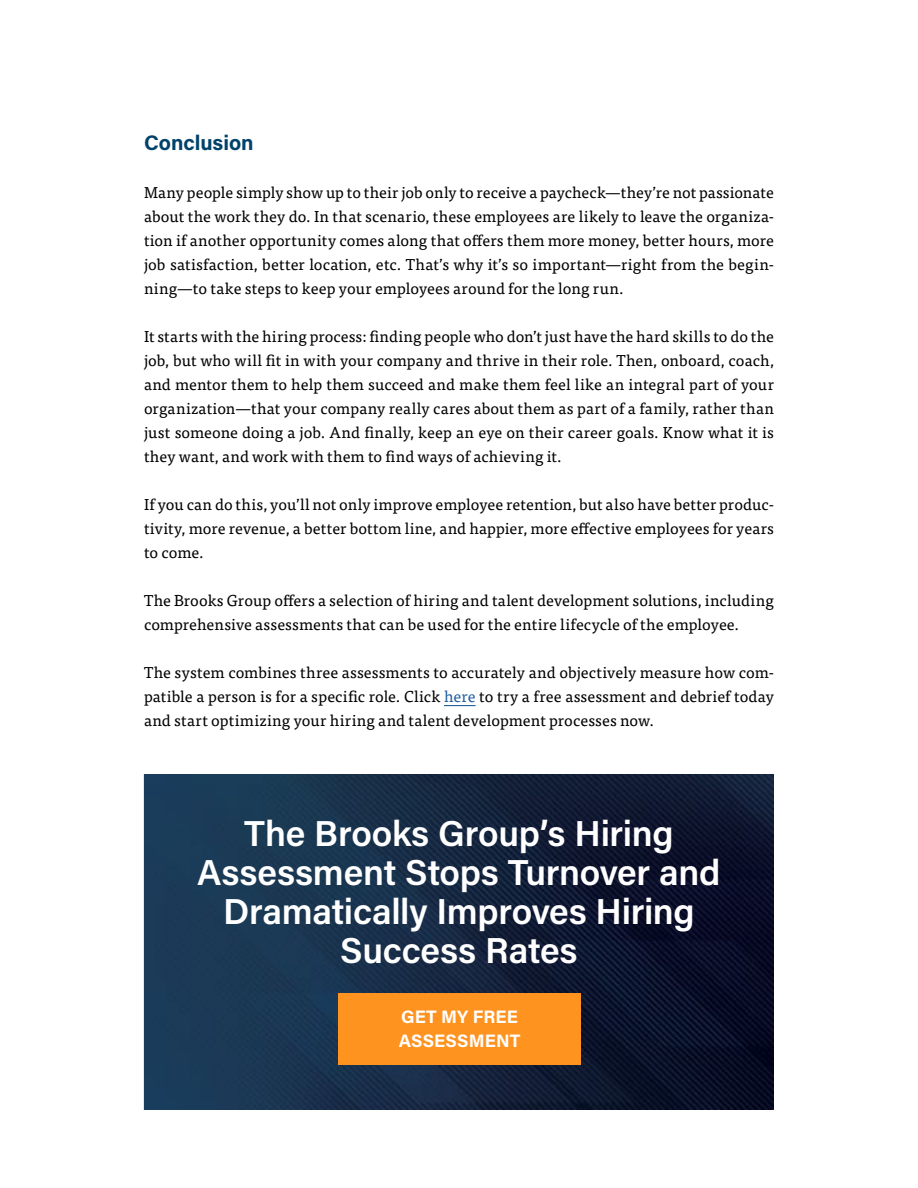
<style>
.page{position:relative;width:918px;height:1188px;background:#fff}
.page>*{position:absolute;margin:0;border:0;box-sizing:border-box;transform-origin:0 0}
.Subheader_14pt{font:600 36px/39px "Acumin Pro";letter-spacing:-.01em;color:#fff;text-align:center}
.Subheader_14pt-2{font:700 21px "Acumin Pro";color:#01426a}
.Subheader_14pt-3{font:700 18px/24px "Acumin Pro";letter-spacing:.01em;color:#fff}
.Body_Copy{font:15.75px/24px "Tisa Pro";letter-spacing:.005em;color:#000;text-align:justify}
.s1{color:#215e9e}
</style>
<div class="page">
<hr style="left:444px;top:705px;width:32px;height:1px;background:#215e9e">
<img style="left:144px;top:774px;width:630px;height:336px">
<div style="left:339px;top:993px;width:242px;height:72px;background:#ff931f"></div>
<p class="Subheader_14pt-2" style="left:144px;top:128px;width:111px">Conclusion</p>
<p class="Body_Copy" style="left:144px;top:180px;width:632px">Many people simply show up to their job only to receive a paycheck—they’re not passionate about the work they do. In that scenario, these employees are likely to leave the organiza&shy;tion if another opportunity comes along that offers them more money, better hours, more job satisfaction, better location, etc. That’s why it’s so important—right from the begin&shy;ning—to take steps to keep your employees around for the long run.</p>
<p class="Body_Copy" style="left:144px;top:324px;width:632px">It starts with the hiring process: finding people who don’t just have the hard skills to do the job, but who will fit in with your company and thrive in their role. Then, onboard, coach, and mentor them to help them succeed and make them feel like an integral part of your organization—that your company really cares about them as part of a family, rather than just someone doing a job. And finally, keep an eye on their career goals. Know what it is they want, and work with them to find ways of achieving it.</p>
<p class="Body_Copy" style="left:144px;top:492px;width:632px">If you can do this, you’ll not only improve employee retention, but also have better produc&shy;tivity, more revenue, a better bottom line, and happier, more effective employees for years to come.</p>
<p class="Body_Copy" style="left:144px;top:588px;width:631px">The Brooks Group offers a selection of hiring and talent development solutions, including comprehensive assessments that can be used for the entire lifecycle of the employee.</p>
<p class="Body_Copy" style="left:144px;top:660px;width:632px">The system combines three assessments to accurately and objectively measure how com&shy;patible a person is for a specific role. Click <span class="s1">here</span> to try a free assessment and debrief today and start optimizing your hiring and talent development processes now.</p>
<p class="Subheader_14pt" style="left:197px;top:812px;width:525px">The Brooks Group’s Hiring<br>Assessment Stops Turnover and<br>Dramatically Improves Hiring<br>Success Rates</p>
<p class="Subheader_14pt-3" style="left:399px;top:1004px;width:123px">GET MY FREE<br>ASSESSMENT</p>
</div>
